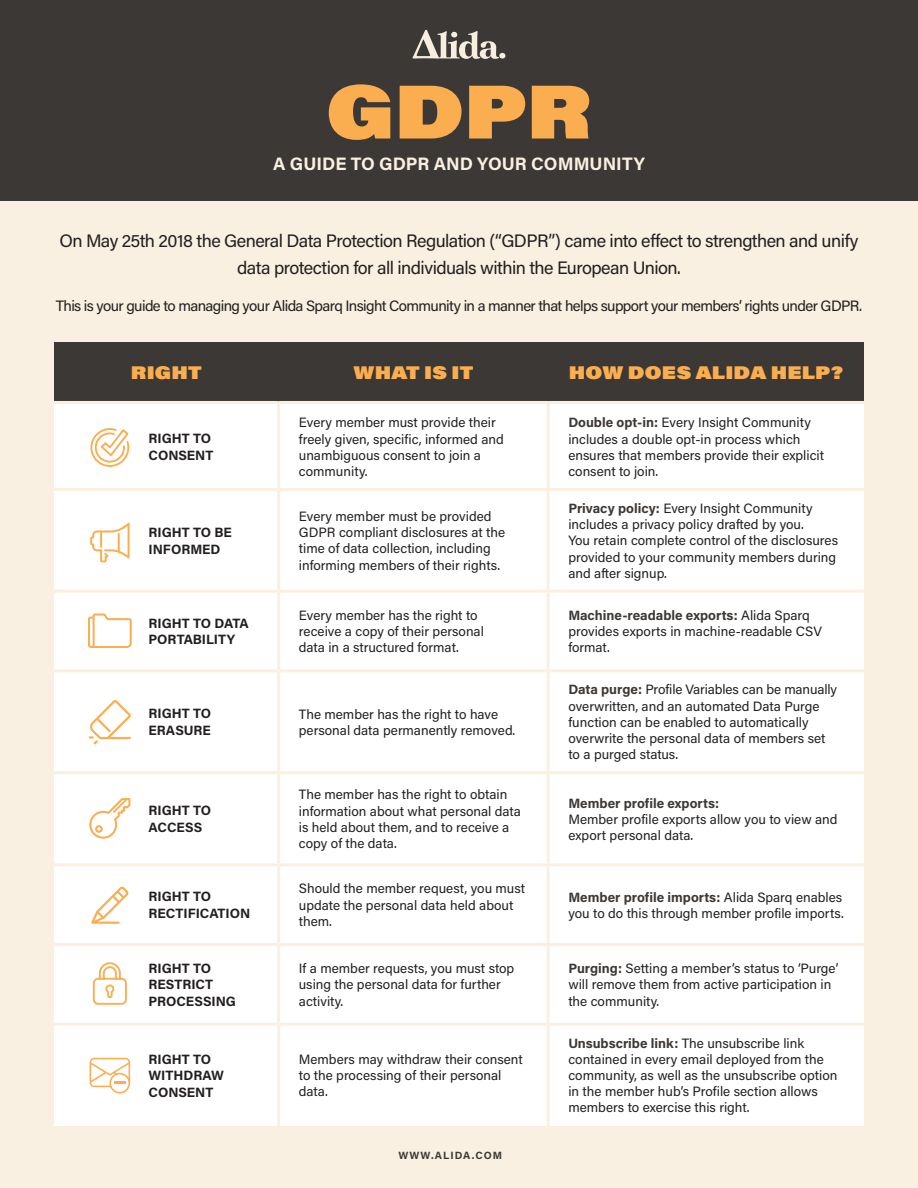
<style>
.page{position:relative;width:918px;height:1188px;background:#fff}
.page>*{position:absolute;margin:0;border:0;box-sizing:border-box;transform-origin:0 0}
.t1{font:900 75px "Acumin Pro Wide";color:#faae4f}
.t2{font:18px/27px "Acumin Pro";letter-spacing:-.03em;color:#231f20;text-align:center}
.t3{font:900 18px "Acumin Pro Wide";letter-spacing:.01em;color:#faae4f}
.t4{font:700 18px "Acumin Pro";color:#f9f0e1}
.t5{font:15px "Acumin Pro";letter-spacing:-.04em;color:#231f20}
.t6{font:13.5px/16.2px "Acumin Pro";color:#231f20}
.t7{font:700 13.5px/16.5px "Acumin Pro";color:#231f20}
.t8{font:700 13.5px "Acumin Pro";color:#3c3835}
.t9{font:700 10.5px "Acumin Pro";letter-spacing:.1em;color:#3c3835}
.s1{font-weight:700;color:#3c3835}
</style>
<div class="page">
<div style="left:0;top:58px;width:918px;height:1130px;background:#f9f0e1"></div>
<div style="left:0;top:0;width:918px;height:201px;background:#3c3835"></div>
<svg style="left:413px;top:30px;width:92px;height:29px"></svg>
<div style="left:54px;top:342px;width:810px;height:59px;background:#3c3835"></div>
<div style="left:54px;top:404px;width:810px;height:722px;background:#fff"></div>
<hr style="left:277px;top:404px;width:3px;height:84px;background:#f9f0e1">
<hr style="left:547px;top:404px;width:3px;height:84px;background:#f9f0e1">
<hr style="left:54px;top:488px;width:225px;height:3px;background:#f9f0e1">
<hr style="left:279px;top:488px;width:269px;height:3px;background:#f9f0e1">
<hr style="left:277px;top:491px;width:3px;height:99px;background:#f9f0e1">
<hr style="left:548px;top:488px;width:316px;height:3px;background:#f9f0e1">
<hr style="left:547px;top:491px;width:3px;height:99px;background:#f9f0e1">
<hr style="left:54px;top:590px;width:225px;height:3px;background:#f9f0e1">
<hr style="left:279px;top:590px;width:269px;height:3px;background:#f9f0e1">
<hr style="left:277px;top:593px;width:3px;height:76px;background:#f9f0e1">
<hr style="left:548px;top:590px;width:316px;height:3px;background:#f9f0e1">
<hr style="left:547px;top:593px;width:3px;height:76px;background:#f9f0e1">
<hr style="left:54px;top:669px;width:225px;height:3px;background:#f9f0e1">
<hr style="left:279px;top:669px;width:269px;height:3px;background:#f9f0e1">
<hr style="left:277px;top:672px;width:3px;height:99px;background:#f9f0e1">
<hr style="left:548px;top:669px;width:316px;height:3px;background:#f9f0e1">
<hr style="left:547px;top:672px;width:3px;height:99px;background:#f9f0e1">
<hr style="left:54px;top:771px;width:225px;height:3px;background:#f9f0e1">
<hr style="left:279px;top:771px;width:269px;height:3px;background:#f9f0e1">
<hr style="left:277px;top:774px;width:3px;height:89px;background:#f9f0e1">
<hr style="left:548px;top:771px;width:316px;height:3px;background:#f9f0e1">
<hr style="left:547px;top:774px;width:3px;height:89px;background:#f9f0e1">
<hr style="left:54px;top:863px;width:225px;height:3px;background:#f9f0e1">
<hr style="left:279px;top:863px;width:269px;height:3px;background:#f9f0e1">
<hr style="left:277px;top:866px;width:3px;height:77px;background:#f9f0e1">
<hr style="left:548px;top:863px;width:316px;height:3px;background:#f9f0e1">
<hr style="left:547px;top:866px;width:3px;height:77px;background:#f9f0e1">
<hr style="left:54px;top:943px;width:225px;height:3px;background:#f9f0e1">
<hr style="left:279px;top:943px;width:269px;height:3px;background:#f9f0e1">
<hr style="left:277px;top:946px;width:3px;height:77px;background:#f9f0e1">
<hr style="left:548px;top:943px;width:316px;height:3px;background:#f9f0e1">
<hr style="left:547px;top:946px;width:3px;height:77px;background:#f9f0e1">
<hr style="left:54px;top:1023px;width:225px;height:3px;background:#f9f0e1">
<hr style="left:279px;top:1023px;width:269px;height:3px;background:#f9f0e1">
<hr style="left:277px;top:1026px;width:3px;height:100px;background:#f9f0e1">
<hr style="left:548px;top:1023px;width:316px;height:3px;background:#f9f0e1">
<hr style="left:547px;top:1026px;width:3px;height:100px;background:#f9f0e1">
<svg style="left:89px;top:700px;width:42px;height:45px;background:#fdf0de"></svg>
<svg style="left:89px;top:798px;width:41px;height:41px;background:#fdefdc"></svg>
<svg style="left:90px;top:523px;width:40px;height:39px;background:#fdecd6"></svg>
<svg style="left:88px;top:614px;width:44px;height:34px"></svg>
<svg style="left:90px;top:1058px;width:40px;height:35px"></svg>
<svg style="left:91px;top:886px;width:38px;height:38px"></svg>
<svg style="left:90px;top:427px;width:40px;height:41px;background:#fde7cc"></svg>
<svg style="left:92px;top:961px;width:36px;height:45px;background:#fdebd4"></svg>
<h1 class="t1" style="left:326px;top:54px;width:267px">GDPR</h1>
<h2 class="t4" style="left:273px;top:151px;width:373px">A GUIDE TO GDPR AND YOUR COMMUNITY</h2>
<h2 class="t2" style="left:59px;top:226px;width:801px">On May 25th 2018 the General Data Protection Regulation (“GDPR”) came into effect to strengthen and unify data protection for all individuals within the European Union.</h2>
<p class="t5" style="left:56px;top:296px;width:808px">This is your guide to managing your Alida Sparq Insight Community in a manner that helps support your members’ rights under GDPR.</p>
<h2 class="t3" style="left:131px;top:359px;width:72px">RIGHT</h2>
<h2 class="t3" style="left:354px;top:359px;width:121px">WHAT IS IT</h2>
<h2 class="t3" style="left:569px;top:359px;width:276px">HOW DOES ALIDA HELP?</h2>
<p class="t7" style="left:148px;top:430px;width:67px">RIGHT TO<br>CONSENT</p>
<p class="t7" style="left:148px;top:524px;width:85px">RIGHT TO BE<br>INFORMED</p>
<p class="t6" style="left:299px;top:414px;width:207px">Every member must provide their freely given, specific, informed and unambiguous consent to join a community.</p>
<p class="t6" style="left:568px;top:414px;width:257px"><span class="s1">Double opt-in:</span> Every Insight Community includes a double opt-in process which ensures that members provide their explicit consent to join.</p>
<p class="t6" style="left:299px;top:508px;width:208px">Every member must be provided GDPR compliant disclosures at the time of data collection, including informing members of their rights.</p>
<p class="t6" style="left:568px;top:500px;width:271px"><span class="s1">Privacy policy:</span> Every Insight Community includes a privacy policy drafted by you.<br>You retain complete control of the disclosures provided to your community members during and after signup.</p>
<p class="t7" style="left:148px;top:614px;width:102px">RIGHT TO DATA<br>PORTABILITY</p>
<p class="t6" style="left:299px;top:606px;width:187px">Every member has the right to receive a copy of their personal data in a structured format.</p>
<p class="t6" style="left:568px;top:606px;width:255px"><span class="s1">Machine-readable exports:</span> Alida Sparq provides exports in machine-readable CSV format.</p>
<p class="t7" style="left:148px;top:705px;width:64px">RIGHT TO<br>ERASURE</p>
<p class="t6" style="left:299px;top:705px;width:218px">The member has the right to have personal data permanently removed.</p>
<p class="t6" style="left:568px;top:681px;width:270px"><span class="s1">Data purge:</span> Profile Variables can be manually overwritten, and an automated Data Purge function can be enabled to automatically overwrite the personal data of members set to a purged status.</p>
<p class="t7" style="left:148px;top:802px;width:64px">RIGHT TO<br>ACCESS</p>
<p class="t6" style="left:299px;top:786px;width:224px">The member has the right to obtain information about what personal data is held about them, and to receive a copy of the data.</p>
<p class="t8" style="left:568px;top:793px;width:152px">Member profile exports:</p>
<p class="t6" style="left:568px;top:810px;width:271px">Member profile exports allow you to view and export personal data.</p>
<p class="t7" style="left:148px;top:888px;width:103px">RIGHT TO<br>RECTIFICATION</p>
<p class="t6" style="left:299px;top:880px;width:228px">Should the member request, you must update the personal data held about them.</p>
<p class="t6" style="left:568px;top:888px;width:277px"><span class="s1">Member profile imports:</span> Alida Sparq enables you to do this through member profile imports.</p>
<p class="t7" style="left:148px;top:959px;width:89px">RIGHT TO<br>RESTRICT<br>PROCESSING</p>
<p class="t6" style="left:299px;top:960px;width:217px">If a member requests, you must stop using the personal data for further activity.</p>
<p class="t6" style="left:568px;top:960px;width:272px"><span class="s1">Purging:</span> Setting a member’s status to ‘Purge’ will remove them from active participation in the community.</p>
<p class="t7" style="left:148px;top:1050px;width:77px">RIGHT TO<br>WITHDRAW<br>CONSENT</p>
<p class="t6" style="left:299px;top:1051px;width:225px">Members may withdraw their consent to the processing of their personal data.</p>
<p class="t9" style="left:399px;top:1148px;width:105px">WWW.ALIDA.COM</p>
<p class="t6" style="left:568px;top:1034px;width:271px"><span class="s1">Unsubscribe link:</span> The unsubscribe link contained in every email deployed from the community, as well as the unsubscribe option in the member hub’s Profile section allows members to exercise this right.</p>
</div>
